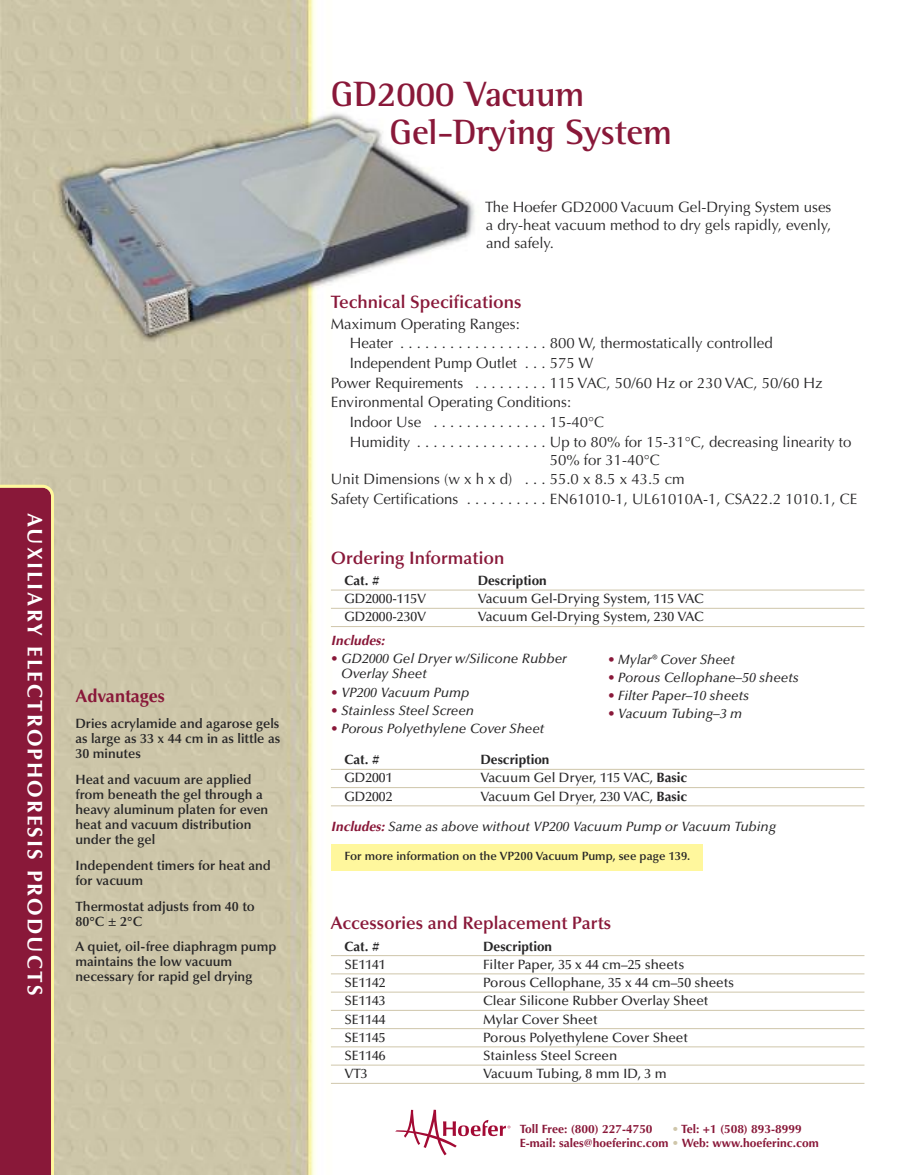
<style>
.page{position:relative;width:905px;height:1175px;background:#fff}
.page>*{position:absolute;margin:0;border:0;box-sizing:border-box;transform-origin:0 0}
.t1{font:700 36px/37.5px "Rotis Semi Serif";letter-spacing:-.015em;color:#891839}
.t2{font:700 21px "Optima";letter-spacing:.1em;color:#fff}
.t3{font:600 18px "Optima";color:#891839}
.t4{font:700 18px "Optima";color:#891839}
.t5{font:15px/18px "Optima";color:#272627;text-align:justify}
.t6{font:500 13.5px "Optima";color:#272627}
.t7{font:600 13.5px/15px "Optima";color:#272627}
.t8{font:italic 500 13.5px/15px "Optima";color:#272627}
.t9{font:700 13.5px "Optima";color:#272627}
.t10{font:italic 700 13.5px "Optima";letter-spacing:.005em;color:#891839}
.t11{font:700 12px/13.5px "Optima";color:#891839}
.t12{font:600 12px "Optima";color:#272627}
.s1{color:#891839}
.s2{font-weight:700}
.s3{font-weight:700;color:#891839}
.s4{color:#cfc6aa}
</style>
<div class="page">
<img style="left:0;top:0;width:865px;height:1174px">
<hr style="left:331px;top:589px;width:533px;height:1px;background:#cfc6aa">
<hr style="left:331px;top:608px;width:533px;height:1px;background:#cfc6aa">
<hr style="left:331px;top:626px;width:533px;height:1px;background:#cfc6aa">
<hr style="left:331px;top:769px;width:533px;height:1px;background:#cfc6aa">
<hr style="left:331px;top:787px;width:533px;height:1px;background:#cfc6aa">
<hr style="left:331px;top:805px;width:533px;height:1px;background:#cfc6aa">
<hr style="left:331px;top:955px;width:533px;height:1px;background:#cfc6aa">
<hr style="left:331px;top:973px;width:533px;height:1px;background:#cfc6aa">
<hr style="left:331px;top:991px;width:533px;height:1px;background:#cfc6aa">
<hr style="left:331px;top:1010px;width:533px;height:1px;background:#cfc6aa">
<hr style="left:331px;top:1028px;width:533px;height:1px;background:#cfc6aa">
<hr style="left:331px;top:1046px;width:533px;height:1px;background:#cfc6aa">
<hr style="left:331px;top:1064px;width:533px;height:1px;background:#cfc6aa">
<hr style="left:331px;top:1083px;width:533px;height:1px;background:#cfc6aa">
<div style="left:331px;top:844px;width:371px;height:27px;background:#fff79d"></div>
<svg style="left:395px;top:1109px;width:115px;height:46px"></svg>
<div style="left:0;top:484px;width:54px;height:690px;background:#891839"></div>
<h2 class="t2" style="left:43px;top:513px;width:483px;rotate:90deg">AUXILIARY ELECTROPHORESIS PRODUCTS</h2>
<p class="t4" style="left:75px;top:689px;width:91px">Advantages</p>
<p class="t7" style="left:75px;top:717px;width:206px;text-align:justify">Dries acrylamide and agarose gels as large as 33 x 44 cm in as little as 30 minutes</p>
<p class="t7" style="left:75px;top:773px;width:194px">Heat and vacuum are applied from beneath the gel through a heavy aluminum platen for even heat and vacuum distribution under the gel</p>
<p class="t7" style="left:75px;top:859px;width:197px">Independent timers for heat and for vacuum</p>
<p class="t7" style="left:75px;top:899px;width:181px">Thermostat adjusts from 40 to<br>80°C ± 2°C</p>
<p class="t7" style="left:75px;top:940px;width:202px">A quiet, oil-free diaphragm pump maintains the low vacuum necessary for rapid gel drying</p>
<h1 class="t1" style="left:389px;top:79px;width:284px;text-indent:-58px">GD2000 Vacuum<br>Gel-Drying System</h1>
<p class="t5" style="left:485px;top:200px;width:347px">The Hoefer GD2000 Vacuum Gel-Drying System uses a dry-heat vacuum method to dry gels rapidly, evenly, and safely.</p>
<p class="t3" style="left:331px;top:294px;width:192px">Technical Specifications</p>
<p class="t5" style="left:331px;top:316px;width:190px">Maximum Operating Ranges:</p>
<p class="t5" style="left:350px;top:336px;width:424px">Heater . . . . . . . . . . . . . . . . . . 800 W, thermostatically controlled</p>
<p class="t5" style="left:349px;top:355px;width:245px">Independent Pump Outlet . . . 575 W</p>
<p class="t5" style="left:331px;top:375px;width:493px">Power Requirements . . . . . . . . . 115 VAC, 50/60 Hz or 230 VAC, 50/60 Hz</p>
<p class="t5" style="left:331px;top:394px;width:242px">Environmental Operating Conditions:</p>
<p class="t5" style="left:349px;top:414px;width:256px">Indoor Use . . . . . . . . . . . . . . 15-40°C</p>
<p class="t5" style="left:349px;top:434px;width:503px">Humidity . . . . . . . . . . . . . . . . Up to 80% for 15-31°C, decreasing linearity to</p>
<p class="t5" style="left:331px;top:451px;width:527px;line-height:19.6px;text-align:left;text-indent:219px">50% for 31-40°C<br>Unit Dimensions (w x h x d) . . . 55.0 x 8.5 x 43.5 cm<br>Safety Certifications . . . . . . . . . . EN61010-1, UL61010A-1, CSA22.2 1010.1, CE</p>
<p class="t3" style="left:331px;top:550px;width:175px">Ordering Information</p>
<p class="t9" style="left:344px;top:575px;width:37px">Cat. #</p>
<p class="t9" style="left:477px;top:575px;width:70px">Description</p>
<p class="t6" style="left:344px;top:593px;width:83px">GD2000-115V</p>
<p class="t6" style="left:477px;top:593px;width:228px">Vacuum Gel-Drying System, 115 VAC</p>
<p class="t6" style="left:344px;top:611px;width:83px">GD2000-230V</p>
<p class="t6" style="left:477px;top:611px;width:228px">Vacuum Gel-Drying System, 230 VAC</p>
<p class="t10" style="left:331px;top:635px;width:55px">Includes:</p>
<p class="t8" style="left:340px;top:652px;width:227px;text-indent:-10px"><span class="s1">•</span> GD2000 Gel Dryer w/Silicone Rubber<br>Overlay Sheet</p>
<p class="t8" style="left:331px;top:686px;width:140px"><span class="s1">•</span> VP200 Vacuum Pump</p>
<p class="t8" style="left:331px;top:704px;width:145px"><span class="s1">•</span> Stainless Steel Screen</p>
<p class="t8" style="left:331px;top:722px;width:215px"><span class="s1">•</span> Porous Polyethylene Cover Sheet</p>
<p class="t9" style="left:344px;top:754px;width:37px">Cat. #</p>
<p class="t9" style="left:480px;top:754px;width:70px">Description</p>
<p class="t6" style="left:344px;top:772px;width:49px">GD2001</p>
<p class="t6" style="left:480px;top:772px;width:208px">Vacuum Gel Dryer, 115 VAC, <span class="s2">Basic</span></p>
<p class="t6" style="left:344px;top:791px;width:49px">GD2002</p>
<p class="t6" style="left:480px;top:791px;width:208px">Vacuum Gel Dryer, 230 VAC, <span class="s2">Basic</span></p>
<p class="t8" style="left:331px;top:820px;width:447px"><span class="s3">Includes:</span> Same as above without VP200 Vacuum Pump or Vacuum Tubing</p>
<p class="t8" style="left:608px;top:653px;width:128px"><span class="s1">•</span> Mylar® Cover Sheet</p>
<p class="t8" style="left:608px;top:671px;width:192px"><span class="s1">•</span> Porous Cellophane–50 sheets</p>
<p class="t8" style="left:608px;top:689px;width:143px"><span class="s1">•</span> Filter Paper–10 sheets</p>
<p class="t8" style="left:608px;top:707px;width:136px"><span class="s1">•</span> Vacuum Tubing–3 m</p>
<p class="t12" style="left:344px;top:851px;width:347px">For more information on the VP200 Vacuum Pump, see page 139.</p>
<p class="t3" style="left:331px;top:916px;width:281px">Accessories and Replacement Parts</p>
<p class="t9" style="left:344px;top:940px;width:37px">Cat. #</p>
<p class="t9" style="left:483px;top:940px;width:70px">Description</p>
<p class="t6" style="left:344px;top:959px;width:43px">SE1141</p>
<p class="t6" style="left:483px;top:959px;width:203px">Filter Paper, 35 x 44 cm–25 sheets</p>
<p class="t6" style="left:344px;top:977px;width:43px">SE1142</p>
<p class="t6" style="left:483px;top:977px;width:252px">Porous Cellophane, 35 x 44 cm–50 sheets</p>
<p class="t6" style="left:344px;top:995px;width:43px">SE1143</p>
<p class="t6" style="left:483px;top:995px;width:227px">Clear Silicone Rubber Overlay Sheet</p>
<p class="t6" style="left:344px;top:1013px;width:43px">SE1144</p>
<p class="t6" style="left:483px;top:1013px;width:116px">Mylar Cover Sheet</p>
<p class="t6" style="left:344px;top:1031px;width:43px">SE1145</p>
<p class="t6" style="left:483px;top:1031px;width:206px">Porous Polyethylene Cover Sheet</p>
<p class="t6" style="left:344px;top:1050px;width:43px">SE1146</p>
<p class="t6" style="left:483px;top:1050px;width:136px">Stainless Steel Screen</p>
<p class="t6" style="left:344px;top:1068px;width:25px">VT3</p>
<p class="t6" style="left:483px;top:1068px;width:185px">Vacuum Tubing, 8 mm ID, 3 m</p>
<p class="t11" style="left:519px;top:1123px;width:134px">Toll Free: (800) 227-4750</p>
<p class="t11" style="left:519px;top:1123px;width:300px;text-indent:152px"><span class="s4">•</span> Tel: +1 (508) 893-8999<br>E-mail: sales@hoeferinc.com <span class="s4">•</span> Web: www.hoeferinc.com</p>
</div>
